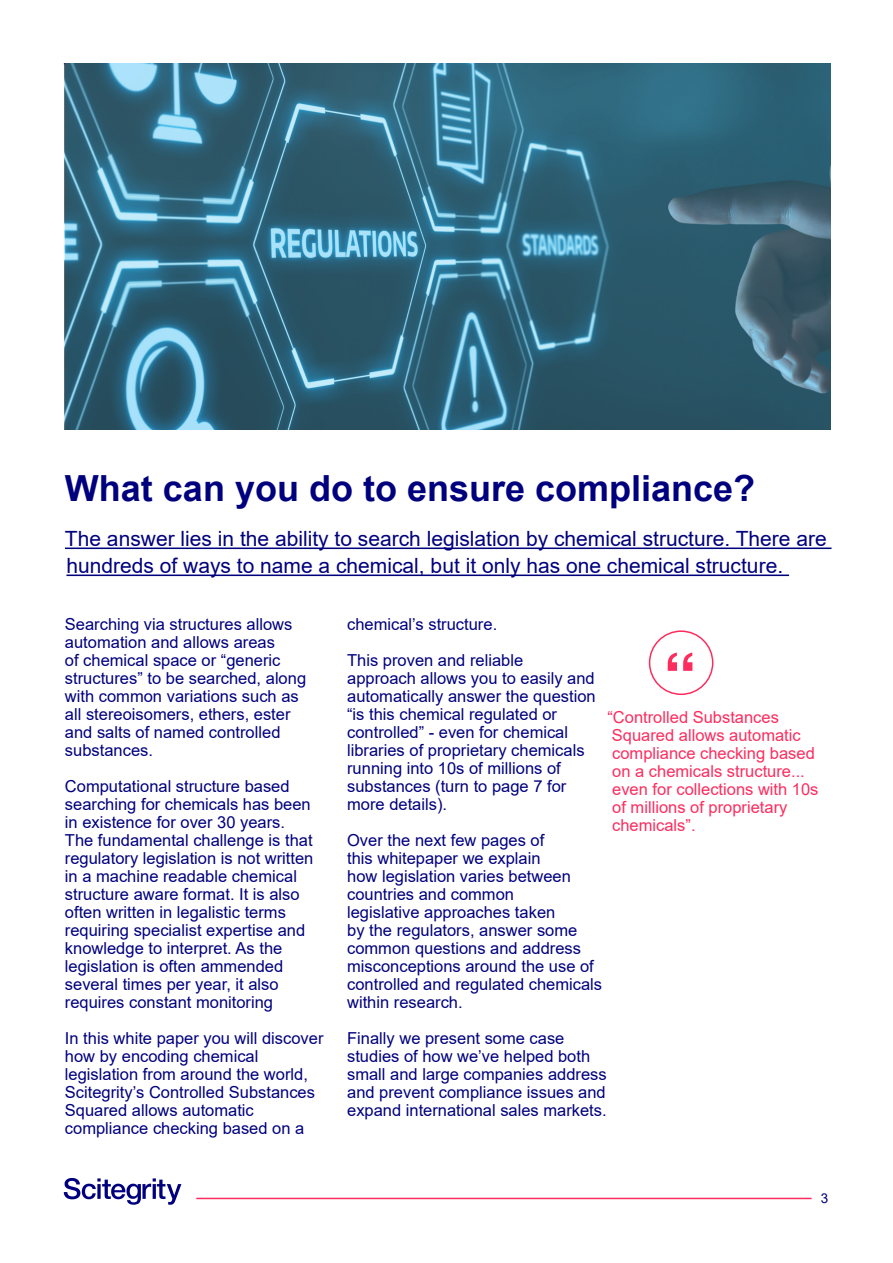
<style>
.page{position:relative;width:893px;height:1263px;background:#fff}
.page>*{position:absolute;margin:0;border:0;box-sizing:border-box;transform-origin:0 0}
.t1{font:700 36px "Arial";color:#00007e}
.t2{font:21px/27px "Arial";color:#00007e}
.t3{font:16.5px/18px "Arial";color:#00007e}
.t4{font:16.5px/18px "Arial";color:#fd2c5e}
.t5{font:13.5px "Arial";color:#00007e}
</style>
<div class="page">
<svg style="left:64px;top:1178px;width:117px;height:27px"></svg>
<hr style="left:64px;top:63px;width:765px;height:2px;background:#fd2c5e">
<hr style="left:196px;top:1198px;width:616px;height:1px;background:#fd2c5e">
<div style="left:649px;top:630px;width:64px;height:65px;border:2px solid #fd2c5e;border-radius:50%"></div>
<svg style="left:668px;top:652px;width:24px;height:19px"></svg>
<hr style="left:65px;top:547px;width:766px;height:2px;background:#00007e">
<hr style="left:66px;top:574px;width:723px;height:2px;background:#00007e">
<img style="left:65px;top:63px;width:765px;height:366px">
<p class="t1" style="left:65px;top:463px;width:692px">What can you do to ensure compliance?</p>
<p class="t2" style="left:65px;top:525px;width:763px">The answer lies in the ability to search legislation by chemical structure. There are hundreds of ways to name a chemical, but it only has one chemical structure.</p>
<p class="t3" style="left:65px;top:615px;width:243px">Searching via structures allows automation and allows areas<br>of chemical space or “generic structures” to be searched, along with common variations such as all stereoisomers, ethers, ester and salts of named controlled substances.</p>
<p class="t3" style="left:65px;top:777px;width:250px">Computational structure based searching for chemicals has been in existence for over 30 years.<br>The fundamental challenge is that regulatory legislation is not written in a machine readable chemical structure aware format. It is also often written in legalistic terms requiring specialist expertise and knowledge to interpret. As the legislation is often ammended several times per year, it also requires constant monitoring</p>
<p class="t3" style="left:65px;top:1029px;width:260px">In this white paper you will discover how by encoding chemical legislation from around the world,<br>Scitegrity’s Controlled Substances<br>Squared allows automatic compliance checking based on a</p>
<p class="t3" style="left:347px;top:615px;width:152px">chemical’s structure.</p>
<p class="t3" style="left:347px;top:651px;width:250px">This proven and reliable approach allows you to easily and automatically answer the question “is this chemical regulated or controlled” - even for chemical libraries of proprietary chemicals running into 10s of millions of substances (turn to page 7 for more details).</p>
<p class="t3" style="left:347px;top:831px;width:256px">Over the next few pages of<br>this whitepaper we explain<br>how legislation varies between countries and common<br>legislative approaches taken<br>by the regulators, answer some common questions and address misconceptions around the use of controlled and regulated chemicals within research.</p>
<p class="t3" style="left:347px;top:1029px;width:261px">Finally we present some case studies of how we’ve helped both small and large companies address and prevent compliance issues and expand international sales markets.</p>
<p class="t4" style="left:607px;top:708px;width:213px">“Controlled Substances<br>Squared allows automatic compliance checking based on a chemicals structure... even for collections with 10s of millions of proprietary chemicals”.</p>
<p class="t5" style="left:821px;top:1189px;width:9px">3</p>
</div>
